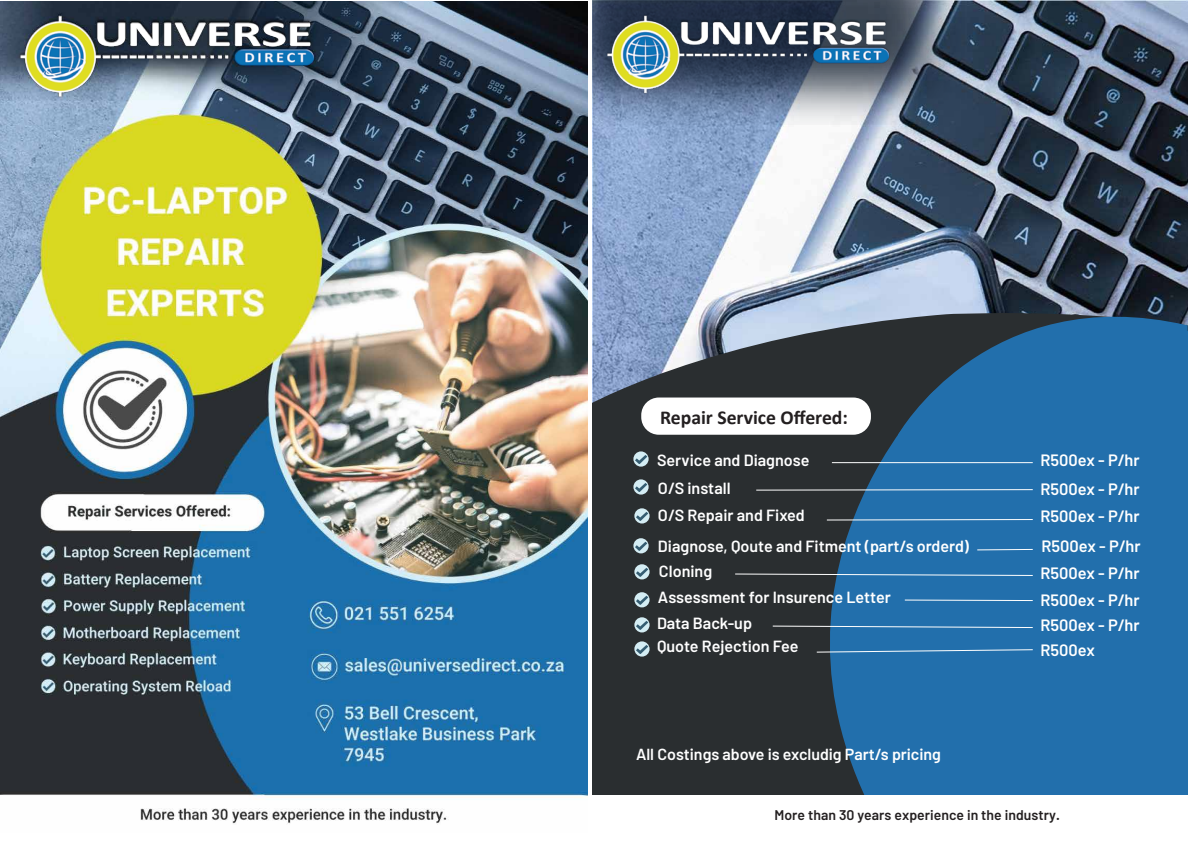
<style>
.page{position:relative;width:1188px;height:842px;background:#fff}
.page>*{position:absolute;margin:0;border:0;box-sizing:border-box;transform-origin:0 0}
.t1{font:700 19.7px "Calibri";color:#231f20}
.t2{font:600 16.4px/28.9px "Barlow";color:#fff}
.t3{font:600 16.1px/25.6px "Barlow";color:#fff}
.t4{font:600 16px "Barlow";color:#fff}
.t5{font:600 14px "Barlow";letter-spacing:.005em;color:#231f20}
</style>
<div class="page">
<img style="left:592px;top:0;width:595px;height:302px">
<img style="left:592px;top:0;width:372px;height:125px">
<svg style="left:592px;top:302px;width:122px;height:493px;background:#3b4249"></svg>
<svg style="left:714px;top:293px;width:473px;height:502px;background:#2b5d85"></svg>
<svg style="left:897px;top:279px;width:290px;height:171px;background:#30638d"></svg>
<div style="left:641px;top:397px;width:230px;height:38px;background:#fff;border-radius:18px"></div>
<svg style="left:633px;top:479px;width:15px;height:16px"></svg>
<svg style="left:635px;top:483px;width:12px;height:9px"></svg>
<svg style="left:633px;top:451px;width:15px;height:16px"></svg>
<svg style="left:635px;top:455px;width:12px;height:9px"></svg>
<svg style="left:634px;top:508px;width:15px;height:15px"></svg>
<svg style="left:636px;top:512px;width:12px;height:9px"></svg>
<svg style="left:633px;top:538px;width:15px;height:15px"></svg>
<svg style="left:635px;top:542px;width:12px;height:9px"></svg>
<svg style="left:634px;top:564px;width:15px;height:15px"></svg>
<svg style="left:636px;top:568px;width:12px;height:9px"></svg>
<svg style="left:634px;top:592px;width:15px;height:15px"></svg>
<svg style="left:636px;top:596px;width:12px;height:9px"></svg>
<svg style="left:634px;top:617px;width:15px;height:15px"></svg>
<svg style="left:636px;top:621px;width:12px;height:9px"></svg>
<svg style="left:634px;top:641px;width:15px;height:16px"></svg>
<svg style="left:636px;top:645px;width:12px;height:9px"></svg>
<hr style="left:831px;top:462px;width:201px;height:1px;background:#fff">
<svg style="left:755px;top:489px;width:278px;height:2px"></svg>
<svg style="left:826px;top:519px;width:207px;height:2px"></svg>
<svg style="left:976px;top:549px;width:57px;height:2px"></svg>
<svg style="left:734px;top:573px;width:299px;height:3px"></svg>
<svg style="left:904px;top:599px;width:129px;height:2px"></svg>
<svg style="left:772px;top:625px;width:261px;height:3px"></svg>
<svg style="left:816px;top:649px;width:217px;height:4px"></svg>
<img style="left:0;top:1px;width:587px;height:823px">
<img style="left:0;top:1px;width:341px;height:108px">
<img style="left:581px;top:1px;width:333px;height:103px">
<p class="t1" style="left:660px;top:403px;width:189px">Repair Service Offered:</p>
<p class="t3" style="left:657px;top:446px;width:154px;line-height:27.5px">Service and Diagnose<br>O/S install<br>O/S Repair and Fixed</p>
<p class="t3" style="left:657px;top:533px;width:313px">Diagnose, Qoute and Fitment (part/s orderd)<br>Cloning<br>Assessment for Insurence Letter<br>Data Back-up</p>
<p class="t3" style="left:657px;top:633px;width:143px">Quote Rejection Fee</p>
<p class="t4" style="left:636px;top:744px;width:306px">All Costings above is excludig Part/s pricing</p>
<p class="t2" style="left:1040px;top:446px;width:101px">R500ex - P/hr<br>R500ex - P/hr</p>
<p class="t2" style="left:1040px;top:501px;width:102px;line-height:29.9px">R500ex - P/hr<br>R500ex - P/hr</p>
<p class="t2" style="left:1040px;top:559px;width:101px;line-height:27px">R500ex - P/hr<br>R500ex - P/hr</p>
<p class="t2" style="left:1040px;top:612px;width:101px;line-height:25.1px">R500ex - P/hr<br>R500ex</p>
<p class="t5" style="left:774px;top:806px;width:287px">More than 30 years experience in the industry.</p>
</div>
